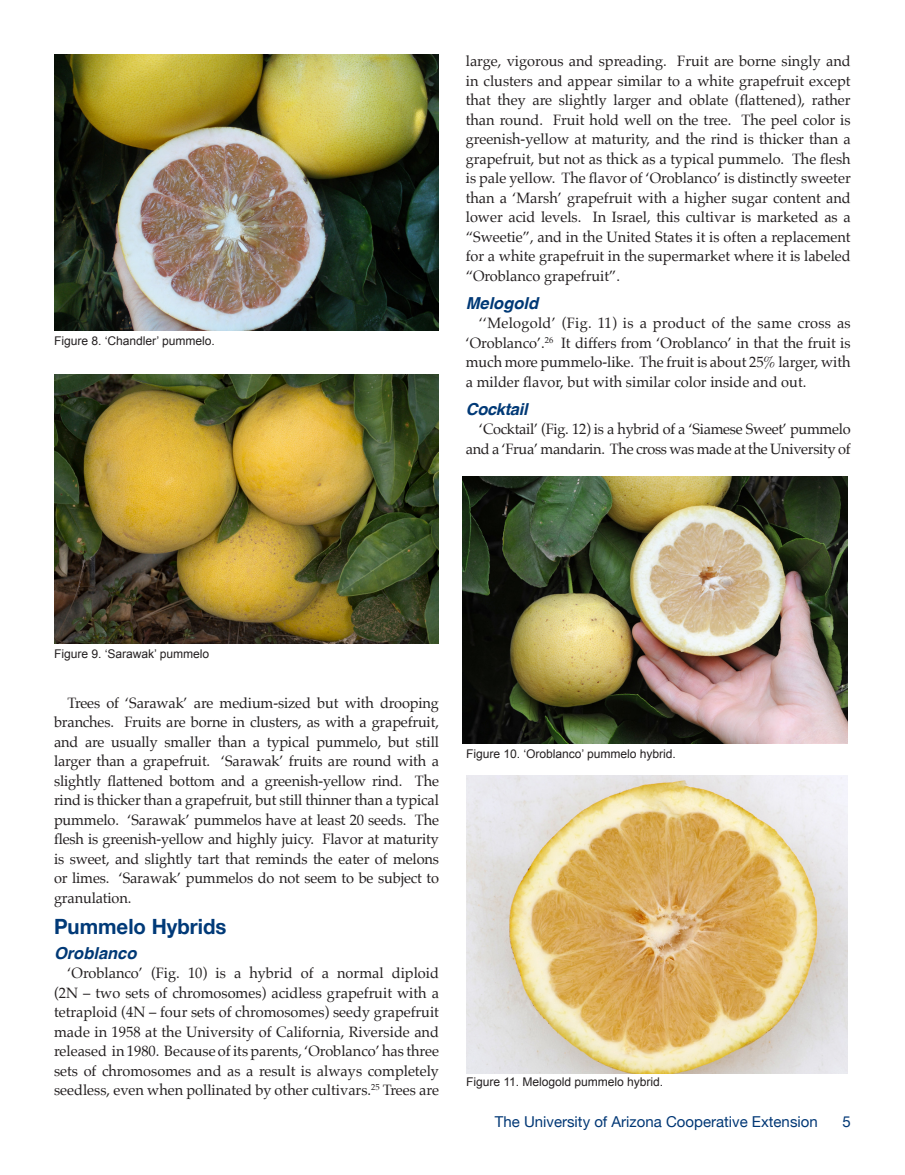
<style>
.page{position:relative;width:905px;height:1175px;background:#fff}
.page>*{position:absolute;margin:0;border:0;box-sizing:border-box;transform-origin:0 0}
.Body_text{font:700 21px "Helvetica Neue";color:#013a78}
.Body_text-2{font:italic 700 16.5px "Helvetica";color:#013976}
.Body_text-3{font:italic 700 16.5px "Helvetica";letter-spacing:-.02em;color:#013976}
.Body_text-4{font:15px/19.5px "Palatino";letter-spacing:-.01em;color:#231f20;text-align:justify}
.t1{font:15px "Helvetica Neue";color:#013775}
.t2{font:12px "Arial";color:#231f20}
</style>
<div class="page">
<img style="left:54px;top:54px;width:384px;height:276px">
<img style="left:54px;top:374px;width:385px;height:270px">
<img style="left:462px;top:476px;width:385px;height:267px">
<img style="left:467px;top:775px;width:380px;height:298px">
<p class="t2" style="left:54px;top:333px;width:162px">Figure 8. ‘Chandler’ pummelo.</p>
<p class="Body_text-4" style="left:466px;top:51px;width:386px">large, vigorous and spreading. Fruit are borne singly and in clusters and appear similar to a white grapefruit except that they are slightly larger and oblate (flattened), rather than round. Fruit hold well on the tree. The peel color is greenish-yellow at maturity, and the rind is thicker than a grapefruit, but not as thick as a typical pummelo. The flesh is pale yellow. The flavor of ‘Oroblanco’ is distinctly sweeter than a ‘Marsh’ grapefruit with a higher sugar content and lower acid levels. In Israel, this cultivar is marketed as a “Sweetie”, and in the United States it is often a replacement for a white grapefruit in the supermarket where it is labeled “Oroblanco grapefruit”.</p>
<p class="Body_text-2" style="left:466px;top:289px;width:74px">Melogold</p>
<p class="Body_text-4" style="left:466px;top:313px;width:386px;text-indent:14px">‘‘Melogold’ (Fig. 11) is a product of the same cross as ‘Oroblanco’.<sup>26</sup> It differs from ‘Oroblanco’ in that the fruit is much more pummelo-like. The fruit is about 25% larger, with a milder flavor, but with similar color inside and out.</p>
<p class="Body_text-3" style="left:466px;top:395px;width:63px">Cocktail</p>
<p class="Body_text-4" style="left:466px;top:419px;width:386px;text-align:right">‘Cocktail’ (Fig. 12) is a hybrid of a ‘Siamese Sweet’ pummelo and a ‘Frua’ mandarin. The cross was made at the University of</p>
<p class="t2" style="left:54px;top:645px;width:157px">Figure 9. ‘Sarawak’ pummelo</p>
<p class="Body_text-4" style="left:54px;top:693px;width:386px;text-indent:14px">Trees of ‘Sarawak’ are medium-sized but with drooping branches. Fruits are borne in clusters, as with a grapefruit, and are usually smaller than a typical pummelo, but still larger than a grapefruit. ‘Sarawak’ fruits are round with a slightly flattened bottom and a greenish-yellow rind. The rind is thicker than a grapefruit, but still thinner than a typical pummelo. ‘Sarawak’ pummelos have at least 20 seeds. The flesh is greenish-yellow and highly juicy. Flavor at maturity is sweet, and slightly tart that reminds the eater of melons or limes. ‘Sarawak’ pummelos do not seem to be subject to granulation.</p>
<p class="Body_text" style="left:54px;top:909px;width:174px">Pummelo Hybrids</p>
<p class="Body_text-2" style="left:54px;top:939px;width:84px">Oroblanco</p>
<p class="Body_text-4" style="left:54px;top:963px;width:386px;text-indent:14px">‘Oroblanco’ (Fig. 10) is a hybrid of a normal diploid (2N – two sets of chromosomes) acidless grapefruit with a tetraploid (4N – four sets of chromosomes) seedy grapefruit made in 1958 at the University of California, Riverside and released in 1980. Because of its parents, ‘Oroblanco’ has three sets of chromosomes and as a result is always completely seedless, even when pollinated by other cultivars.<sup>25</sup> Trees are</p>
<p class="t2" style="left:466px;top:746px;width:211px">Figure 10. ‘Oroblanco’ pummelo hybrid.</p>
<p class="t2" style="left:466px;top:1074px;width:199px">Figure 11. Melogold pummelo hybrid.</p>
<p class="t1" style="left:495px;top:1110px;width:324px">The University of Arizona Cooperative Extension</p>
<p class="t1" style="left:842px;top:1111px;width:10px">5</p>
</div>
